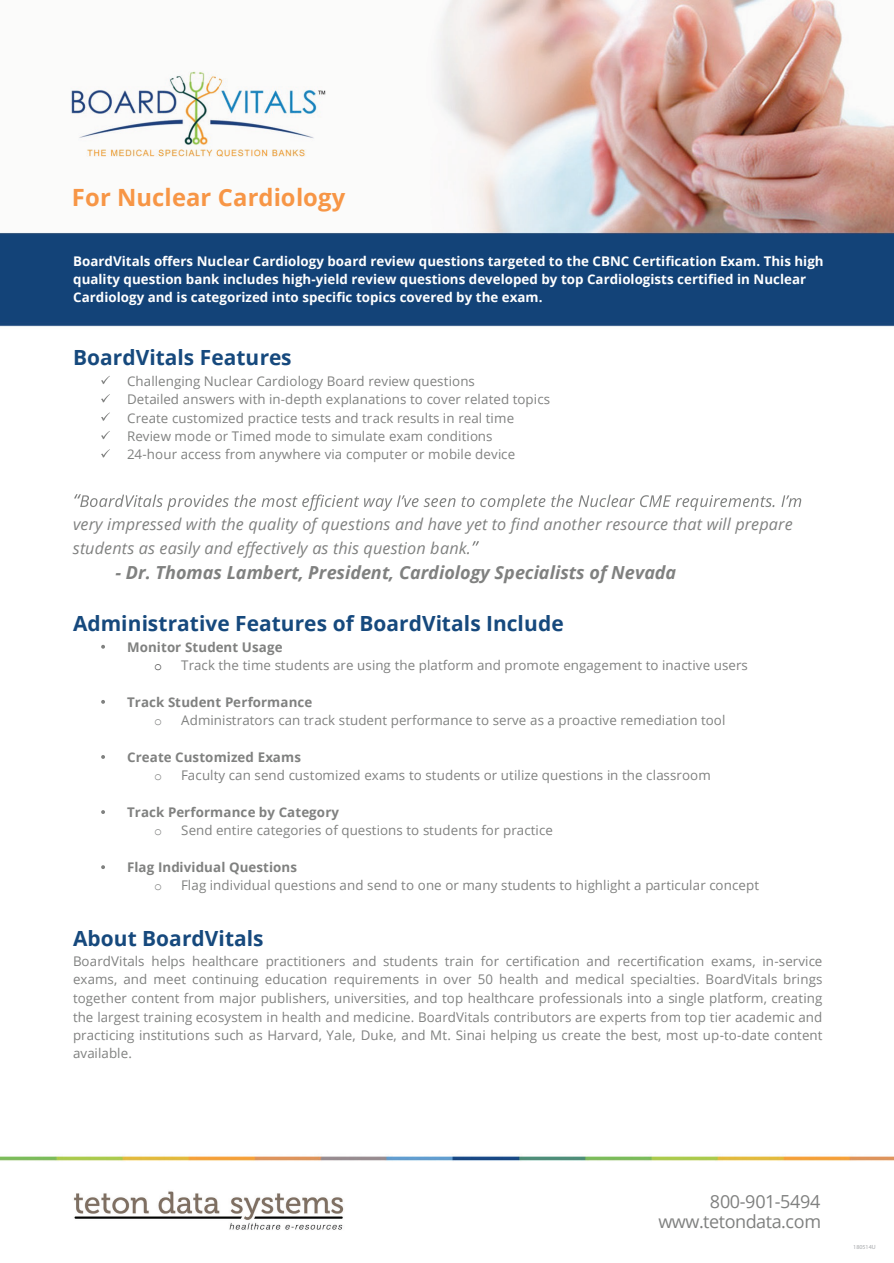
<style>
.page{position:relative;width:894px;height:1263px;background:#fff}
.page>*{position:absolute;margin:0;border:0;box-sizing:border-box;transform-origin:0 0}
.t1{font:700 23.7px "Open Sans";color:#f79646}
.t2{font:700 20.85px "Open Sans";color:#16497d}
.t3{font:italic 700 18px "Open Sans";letter-spacing:.005em;color:#808180}
.t4{font:18px/19.8px "Open Sans";letter-spacing:-.025em;color:#808180;text-align:right}
.t5{font:italic 16.2px/24.2px "Open Sans";letter-spacing:.01em;color:#808180}
.t6{font:13.35px/18.5px "Open Sans";letter-spacing:.005em;color:#808180}
.t7{font:700 13.35px/18px "Open Sans";color:#fff}
.t8{font:700 13.35px "Open Sans";letter-spacing:.005em;color:#808180}
.t9{font:13.35px "Courier New";color:#808180}
.t10{font:13.35px "Courier New";color:#404040}
.t11{font:6px "Myriad Pro";color:#a7a9ac}
</style>
<div class="page">
<img style="left:0;top:0;width:892px;height:1161px">
<img style="left:68px;top:181px;width:439px;height:37px">
<img style="left:69px;top:343px;width:757px;height:806px">
<svg style="left:101px;top:376px;width:9px;height:8px"></svg>
<svg style="left:101px;top:394px;width:9px;height:9px"></svg>
<svg style="left:101px;top:412px;width:9px;height:9px"></svg>
<svg style="left:101px;top:431px;width:9px;height:8px"></svg>
<svg style="left:101px;top:449px;width:9px;height:9px"></svg>
<svg style="left:74px;top:494px;width:726px;height:17px"></svg>
<svg style="left:472px;top:541px;width:7px;height:4px"></svg>
<svg style="left:101px;top:645px;width:4px;height:3px"></svg>
<svg style="left:101px;top:700px;width:4px;height:4px"></svg>
<svg style="left:101px;top:755px;width:4px;height:4px"></svg>
<svg style="left:101px;top:810px;width:4px;height:4px"></svg>
<svg style="left:101px;top:865px;width:4px;height:4px"></svg>
<img style="left:73px;top:1191px;width:271px;height:39px">
<h1 class="t1" style="left:72px;top:181px;width:275px">For Nuclear Cardiology</h1>
<p class="t7" style="left:73px;top:251px;width:751px">BoardVitals offers Nuclear Cardiology board review questions targeted to the CBNC Certification Exam. This high quality question bank includes high-yield review questions developed by top Cardiologists certified in Nuclear<br>Cardiology and is categorized into specific topics covered by the exam.</p>
<h2 class="t2" style="left:73px;top:343px;width:220px">BoardVitals Features</h2>
<p class="t6" style="left:127px;top:371px;width:424px">Challenging Nuclear Cardiology Board review questions<br>Detailed answers with in-depth explanations to cover related topics Create customized practice tests and track results in real time Review mode or Timed mode to simulate exam conditions<br>24-hour access from anywhere via computer or mobile device</p>
<p class="t5" style="left:73px;top:511px;width:721px">very impressed with the quality of questions and have yet to find another resource that will prepare students as easily and effectively as this question bank.</p>
<h3 class="t3" style="left:115px;top:559px;width:562px">- Dr. Thomas Lambert, President, Cardiology Specialists of Nevada</h3>
<h2 class="t2" style="left:73px;top:608px;width:492px">Administrative Features of BoardVitals Include</h2>
<p class="t8" style="left:127px;top:637px;width:157px">Monitor Student Usage</p>
<p class="t10" style="left:154px;top:657px;width:9px">o</p>
<p class="t6" style="left:181px;top:655px;width:568px">Track the time students are using the platform and promote engagement to inactive users</p>
<p class="t8" style="left:127px;top:692px;width:187px">Track Student Performance</p>
<p class="t9" style="left:154px;top:712px;width:9px">o</p>
<p class="t6" style="left:181px;top:710px;width:545px">Administrators can track student performance to serve as a proactive remediation tool</p>
<p class="t8" style="left:127px;top:747px;width:175px">Create Customized Exams</p>
<p class="t9" style="left:154px;top:768px;width:9px">o</p>
<p class="t6" style="left:181px;top:766px;width:531px">Faculty can send customized exams to students or utilize questions in the classroom</p>
<p class="t8" style="left:127px;top:802px;width:213px">Track Performance by Category</p>
<p class="t9" style="left:154px;top:823px;width:9px">o</p>
<p class="t6" style="left:181px;top:821px;width:373px">Send entire categories of questions to students for practice</p>
<p class="t8" style="left:127px;top:858px;width:172px">Flag Individual Questions</p>
<p class="t9" style="left:154px;top:878px;width:9px">o</p>
<p class="t6" style="left:181px;top:876px;width:579px">Flag individual questions and send to one or many students to highlight a particular concept</p>
<h2 class="t2" style="left:73px;top:923px;width:192px">About BoardVitals</h2>
<p class="t6" style="left:73px;top:951px;width:750px;text-align:justify">BoardVitals helps healthcare practitioners and students train for certification and recertification exams, in-service exams, and meet continuing education requirements in over 50 health and medical specialties. BoardVitals brings together content from major publishers, universities, and top healthcare professionals into a single platform, creating the largest training ecosystem in health and medicine. BoardVitals contributors are experts from top tier academic and practicing institutions such as Harvard, Yale, Duke, and Mt. Sinai helping us create the best, most up-to-date content available.</p>
<h3 class="t4" style="left:658px;top:1191px;width:164px">800-901-5494 www.tetondata.com</h3>
<p class="t11" style="left:852px;top:1242px;width:24px">180514U</p>
</div>
